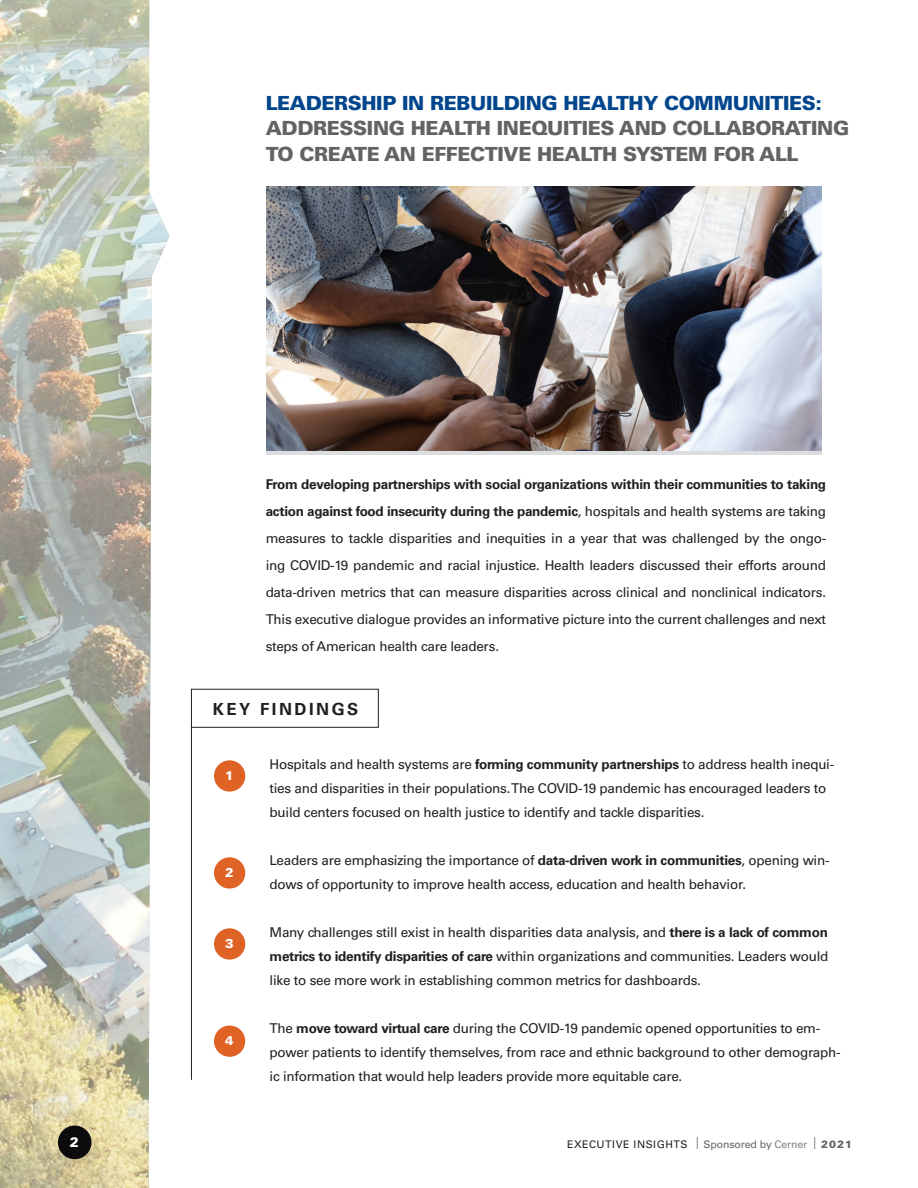
<style>
.page{position:relative;width:918px;height:1188px;background:#fff}
.page>*{position:absolute;margin:0;border:0;box-sizing:border-box;transform-origin:0 0}
.body_copy_no_indent{font:900 19.5px/25.5px "Univers LT Std";letter-spacing:-.02em;color:#636366}
.PANELIST_name{font:700 16.65px "Univers LT Std";letter-spacing:.15em;color:#231f20}
.t1{font:900 13.65px "Univers LT Std";color:#fff}
.body_copy_no_indent-2{font:13.5px/24px "Univers LT Std";letter-spacing:-.02em;color:#231f20}
.t2{font:900 12.75px "Univers LT Std";color:#fff}
.t3{font:10.5px "Univers LT Std";letter-spacing:-.01em;color:#636366}
.t4{font:10.5px "Univers LT Std";letter-spacing:.05em;color:#231f20}
.s1{color:#01468c}
.s2{font-weight:700}
.s3{font-weight:300;font-size:12px}
.s4{color:#808285}
.s5{font-weight:900}
</style>
<div class="page">
<img style="left:0;top:0;width:170px;height:1188px">
<div style="left:58px;top:1126px;width:34px;height:33px;background:#0c0c0f;border-radius:50%"></div>
<div style="left:214px;top:760px;width:31px;height:32px;background:#e06326;border-radius:50%"></div>
<div style="left:214px;top:928px;width:31px;height:32px;background:#e06326;border-radius:50%"></div>
<div style="left:214px;top:857px;width:31px;height:32px;background:#e06326;border-radius:50%"></div>
<div style="left:191px;top:689px;width:188px;height:39px;border:1px solid #231f20"></div>
<hr style="left:191px;top:727px;width:1px;height:353px;background:#231f20">
<img style="left:267px;top:187px;width:555px;height:264px">
<div style="left:214px;top:1026px;width:31px;height:31px;background:#e06326;border-radius:50%"></div>
<p class="body_copy_no_indent" style="left:266px;top:90px;width:585px"><span class="s1">LEADERSHIP IN REBUILDING HEALTHY COMMUNITIES:<br></span>ADDRESSING HEALTH INEQUITIES AND COLLABORATING<br>TO CREATE AN EFFECTIVE HEALTH SYSTEM FOR ALL</p>
<p class="body_copy_no_indent-2" style="left:266px;top:471px;width:562px;line-height:27px;text-align:justify"><span class="s2">From developing partnerships with social organizations within their communities to taking action against food insecurity during the pandemic</span>, hospitals and health systems are taking measures to tackle disparities and inequities in a year that was challenged by the ongo&shy;ing COVID-19 pandemic and racial injustice. Health leaders discussed their efforts around data-driven metrics that can measure disparities across clinical and nonclinical indicators.<br>This executive dialogue provides an informative picture into the current challenges and next steps of American health care leaders.</p>
<p class="PANELIST_name" style="left:213px;top:700px;width:147px">KEY FINDINGS</p>
<p class="t2" style="left:225px;top:767px;width:10px">1</p>
<p class="t2" style="left:225px;top:864px;width:10px">2</p>
<p class="t2" style="left:225px;top:935px;width:10px">3</p>
<p class="t2" style="left:225px;top:1033px;width:10px">4</p>
<p class="body_copy_no_indent-2" style="left:270px;top:752px;width:566px">Hospitals and health systems are <span class="s2">forming community partnerships</span> to address health inequi&shy;ties and disparities in their populations. The COVID-19 pandemic has encouraged leaders to build centers focused on health justice to identify and tackle disparities.</p>
<p class="body_copy_no_indent-2" style="left:270px;top:848px;width:562px">Leaders are emphasizing the importance of <span class="s2">data-driven work in communities</span>, opening win&shy;dows of opportunity to improve health access, education and health behavior.</p>
<p class="body_copy_no_indent-2" style="left:270px;top:920px;width:560px;text-align:justify">Many challenges still exist in health disparities data analysis, and <span class="s2">there is a lack of common metrics to identify disparities of care</span> within organizations and communities. Leaders would like to see more work in establishing common metrics for dashboards.</p>
<p class="body_copy_no_indent-2" style="left:270px;top:1016px;width:573px">The <span class="s2">move toward virtual care</span> during the COVID-19 pandemic opened opportunities to em&shy;power patients to identify themselves, from race and ethnic background to other demograph&shy;ic information that would help leaders provide more equitable care.</p>
<p class="t1" style="left:70px;top:1133px;width:11px">2</p>
<p class="t3" style="left:696px;top:1138px;width:158px"><span class="s3">|</span> Sponsored by <span class="s4">Cerner</span> <span class="s3">|</span> <span class="s5">2021</span></p>
<p class="t4" style="left:567px;top:1138px;width:122px">EXECUTIVE INSIGHTS</p>
</div>
